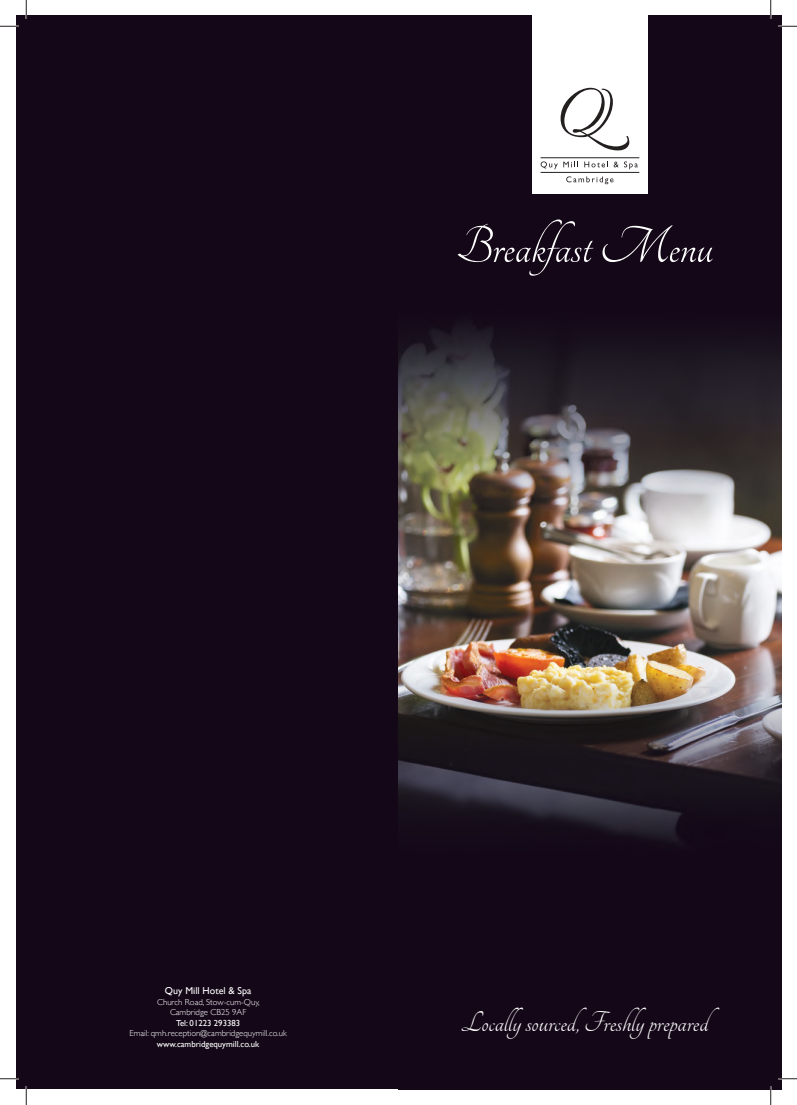
<style>
.page{position:relative;width:797px;height:1105px;background:#fff}
.page>*{position:absolute;margin:0;border:0;box-sizing:border-box;transform-origin:0 0}
.t1{font:56.25px "Tangerine";color:#fff}
.t2{font:31.25px "Tangerine";color:#fff}
.t3{font:10px "Gill Sans";color:#fff}
.t4{font:300 8.75px/10.5px "Gill Sans";color:#fff;text-align:center}
.t5{font:8.75px "Gill Sans";color:#fff}
</style>
<div class="page">
<div style="left:16px;top:16px;width:765px;height:1073px;background:#140818"></div>
<img style="left:398px;top:16px;width:383px;height:1073px">
<div style="left:532px;top:16px;width:115px;height:178px;background:#fff"></div>
<svg style="left:560px;top:88px;width:69px;height:62px"></svg>
<hr style="left:540px;top:157px;width:99px;height:1px;background:#241f1f">
<hr style="left:540px;top:172px;width:99px;height:1px;background:#241f1f">
<svg style="left:540px;top:161px;width:38px;height:8px"></svg>
<svg style="left:584px;top:161px;width:54px;height:8px"></svg>
<svg style="left:566px;top:176px;width:47px;height:8px"></svg>
<svg style="left:0;top:25px;width:19px;height:2px"></svg>
<svg style="left:778px;top:25px;width:19px;height:2px"></svg>
<svg style="left:0;top:1078px;width:19px;height:1px"></svg>
<svg style="left:778px;top:1078px;width:19px;height:1px"></svg>
<svg style="left:25px;top:0;width:2px;height:19px"></svg>
<svg style="left:25px;top:1086px;width:2px;height:19px"></svg>
<svg style="left:770px;top:0;width:1px;height:19px"></svg>
<svg style="left:770px;top:1086px;width:1px;height:19px"></svg>
<h1 class="t1" style="left:456px;top:219px;width:258px">Breakfast Menu</h1>
<p class="t3" style="left:165px;top:985px;width:88px">Quy Mill Hotel &amp; Spa</p>
<p class="t4" style="left:157px;top:996px;width:104px">Church Road, Stow-cum-Quy,<br>Cambridge CB25 9AF</p>
<p class="t5" style="left:176px;top:1017px;width:66px">Tel: 01223 293383</p>
<p class="t4" style="left:129px;top:1028px;width:159px">Email: qmh.reception@cambridgequymill.co.uk</p>
<p class="t5" style="left:157px;top:1038px;width:104px">www.cambridgequymill.co.uk</p>
<h2 class="t2" style="left:461px;top:1007px;width:249px">Locally sourced, Freshly prepared</h2>
</div>
